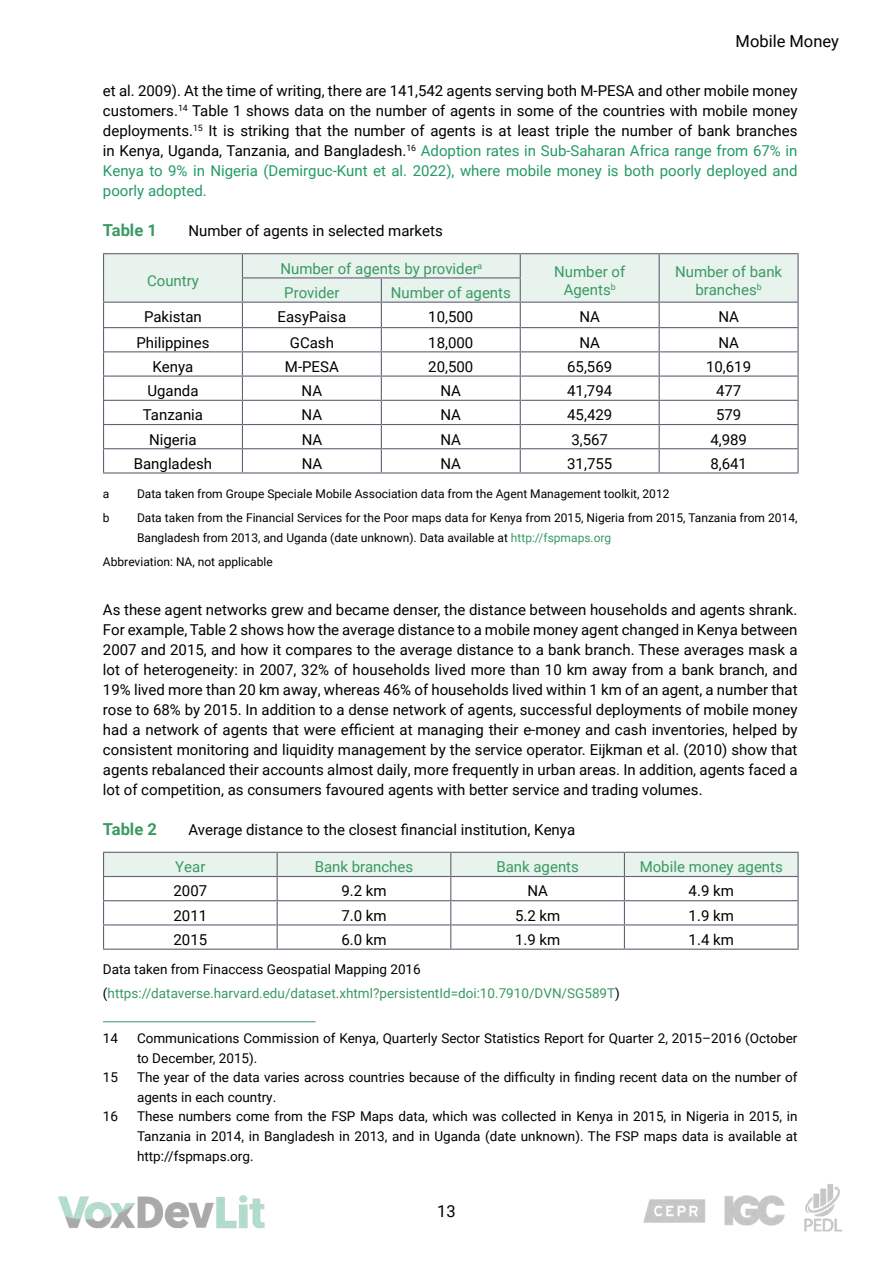
<style>
.page{position:relative;width:893px;height:1263px;background:#fff}
.page>*{position:absolute;margin:0;border:0;box-sizing:border-box;transform-origin:0 0}
.t1{font:16.5px "Roboto";color:#000}
.t2{font:700 16.5px "Roboto";color:#3a9963}
.t3{font:15px/20px "Roboto";color:#000;text-align:justify}
.t4{font:15px/18px "Roboto";color:#3a9963;text-align:center}
.t5{font:13.5px/20px "Roboto";color:#000}
.t6{font:13.5px/24.2px "Roboto";color:#3a9963}
.t7{font:12px/20px "Roboto";color:#000}
.s1{color:#239a64}
.s2{color:#3a9963}
.s3{color:#000}
</style>
<div class="page">
<img style="left:643px;top:1184px;width:199px;height:48px">
<hr style="left:103px;top:253px;width:139px;height:1px;background:#646275">
<hr style="left:242px;top:253px;width:139px;height:1px;background:#646275">
<hr style="left:381px;top:253px;width:139px;height:1px;background:#646275">
<hr style="left:520px;top:253px;width:139px;height:1px;background:#646275">
<hr style="left:659px;top:253px;width:140px;height:1px;background:#646275">
<hr style="left:797px;top:254px;width:2px;height:24px;background:#646275">
<hr style="left:797px;top:278px;width:2px;height:24px;background:#646275">
<hr style="left:659px;top:302px;width:140px;height:1px;background:#646275">
<hr style="left:797px;top:303px;width:2px;height:24px;background:#646275">
<hr style="left:659px;top:327px;width:140px;height:1px;background:#646275">
<hr style="left:797px;top:328px;width:2px;height:23px;background:#646275">
<hr style="left:659px;top:351px;width:140px;height:1px;background:#646275">
<hr style="left:797px;top:352px;width:2px;height:23px;background:#646275">
<hr style="left:659px;top:375px;width:140px;height:2px;background:#646275">
<hr style="left:797px;top:377px;width:2px;height:23px;background:#646275">
<hr style="left:659px;top:400px;width:140px;height:1px;background:#646275">
<hr style="left:797px;top:401px;width:2px;height:23px;background:#646275">
<hr style="left:659px;top:424px;width:140px;height:1px;background:#646275">
<hr style="left:797px;top:425px;width:2px;height:23px;background:#646275">
<hr style="left:659px;top:448px;width:140px;height:1px;background:#646275">
<svg style="left:103px;top:254px;width:695px;height:218px"></svg>
<hr style="left:797px;top:449px;width:2px;height:23px;background:#646275">
<hr style="left:103px;top:472px;width:139px;height:1px;background:#646275">
<hr style="left:242px;top:472px;width:139px;height:1px;background:#646275">
<hr style="left:381px;top:472px;width:139px;height:1px;background:#646275">
<hr style="left:520px;top:472px;width:139px;height:1px;background:#646275">
<hr style="left:659px;top:472px;width:140px;height:1px;background:#646275">
<hr style="left:624px;top:852px;width:175px;height:1px;background:#646275">
<hr style="left:797px;top:853px;width:2px;height:23px;background:#646275">
<hr style="left:624px;top:876px;width:175px;height:1px;background:#646275">
<hr style="left:797px;top:877px;width:2px;height:23px;background:#646275">
<hr style="left:624px;top:900px;width:175px;height:1px;background:#646275">
<hr style="left:797px;top:901px;width:2px;height:23px;background:#646275">
<hr style="left:624px;top:924px;width:175px;height:1px;background:#646275">
<svg style="left:103px;top:852px;width:695px;height:96px"></svg>
<hr style="left:797px;top:925px;width:2px;height:23px;background:#646275">
<hr style="left:103px;top:948px;width:174px;height:2px;background:#646275">
<hr style="left:277px;top:948px;width:174px;height:2px;background:#646275">
<hr style="left:451px;top:948px;width:173px;height:2px;background:#646275">
<hr style="left:624px;top:948px;width:175px;height:2px;background:#646275">
<hr style="left:103px;top:1021px;width:213px;height:1px;background:#3a9963">
<img style="left:58px;top:1195px;width:207px;height:34px">
<p class="t1" style="left:736px;top:30px;width:105px">Mobile Money</p>
<p class="t3" style="left:103px;top:81px;width:696px">et al. 2009). At the time of writing, there are 141,542 agents serving both M-PESA and other mobile money customers.<sup>14</sup> Table 1 shows data on the number of agents in some of the countries with mobile money deployments.<sup>15</sup> It is striking that the number of agents is at least triple the number of bank branches in Kenya, Uganda, Tanzania, and Bangladesh.<sup>16</sup> <span class="s1">Adoption rates in Sub-Saharan Africa range from 67% in Kenya to 9% in Nigeria (Demirguc-Kunt et al. 2022), where mobile money is both poorly deployed and poorly adopted.</span></p>
<p class="t2" style="left:103px;top:219px;width:55px">Table 1</p>
<p class="t3" style="left:188px;top:220px;width:256px">Number of agents in selected markets</p>
<p class="t4" style="left:147px;top:271px;width:53px">Country</p>
<p class="t4" style="left:280px;top:259px;width:203px">Number of agents by provider<sup>a</sup></p>
<p class="t4" style="left:554px;top:262px;width:73px">Number of<br>Agents<sup>b</sup></p>
<p class="t4" style="left:675px;top:262px;width:109px">Number of bank branches<sup>b</sup></p>
<p class="t4" style="left:284px;top:283px;width:57px">Provider</p>
<p class="t4" style="left:391px;top:283px;width:122px">Number of agents</p>
<p class="t3" style="left:144px;top:306px;width:59px">Pakistan</p>
<p class="t3" style="left:278px;top:306px;width:70px">EasyPaisa</p>
<p class="t3" style="left:428px;top:306px;width:47px">10,500</p>
<p class="t3" style="left:579px;top:306px;width:22px">NA</p>
<p class="t3" style="left:718px;top:306px;width:22px">NA</p>
<p class="t3" style="left:136px;top:332px;width:75px">Philippines</p>
<p class="t3" style="left:290px;top:332px;width:46px">GCash</p>
<p class="t3" style="left:428px;top:332px;width:47px">18,000</p>
<p class="t3" style="left:579px;top:332px;width:22px">NA</p>
<p class="t3" style="left:718px;top:332px;width:22px">NA</p>
<p class="t3" style="left:153px;top:356px;width:42px">Kenya</p>
<p class="t3" style="left:285px;top:356px;width:55px">M-PESA</p>
<p class="t3" style="left:428px;top:356px;width:47px">20,500</p>
<p class="t3" style="left:567px;top:356px;width:47px">65,569</p>
<p class="t3" style="left:706px;top:356px;width:47px">10,619</p>
<p class="t3" style="left:147px;top:380px;width:53px">Uganda</p>
<p class="t3" style="left:302px;top:380px;width:22px">NA</p>
<p class="t3" style="left:441px;top:380px;width:22px">NA</p>
<p class="t3" style="left:567px;top:380px;width:47px">41,794</p>
<p class="t3" style="left:716px;top:380px;width:27px">477</p>
<p class="t3" style="left:143px;top:404px;width:62px">Tanzania</p>
<p class="t3" style="left:302px;top:404px;width:22px">NA</p>
<p class="t3" style="left:441px;top:404px;width:22px">NA</p>
<p class="t3" style="left:567px;top:404px;width:47px">45,429</p>
<p class="t3" style="left:716px;top:404px;width:27px">579</p>
<p class="t3" style="left:149px;top:429px;width:49px">Nigeria</p>
<p class="t3" style="left:302px;top:429px;width:22px">NA</p>
<p class="t3" style="left:441px;top:429px;width:22px">NA</p>
<p class="t3" style="left:571px;top:429px;width:38px">3,567</p>
<p class="t3" style="left:710px;top:429px;width:38px">4,989</p>
<p class="t3" style="left:134px;top:453px;width:80px">Bangladesh</p>
<p class="t3" style="left:302px;top:453px;width:22px">NA</p>
<p class="t3" style="left:441px;top:453px;width:22px">NA</p>
<p class="t3" style="left:567px;top:453px;width:47px">31,755</p>
<p class="t3" style="left:710px;top:453px;width:38px">8,641</p>
<p class="t7" style="left:103px;top:483px;width:8px">a</p>
<p class="t7" style="left:137px;top:483px;width:534px">Data taken from Groupe Speciale Mobile Association data from the Agent Management toolkit, 2012</p>
<p class="t7" style="left:103px;top:507px;width:8px">b</p>
<p class="t7" style="left:137px;top:507px;width:662px">Data taken from the Financial Services for the Poor maps data for Kenya from 2015, Nigeria from 2015, Tanzania from 2014,<br>Bangladesh from 2013, and Uganda (date unknown). Data available at <span class="s2">http://fspmaps.org</span></p>
<p class="t7" style="left:103px;top:551px;width:171px">Abbreviation: NA, not applicable</p>
<p class="t3" style="left:103px;top:599px;width:696px">As these agent networks grew and became denser, the distance between households and agents shrank.<br>For example, Table 2 shows how the average distance to a mobile money agent changed in Kenya between 2007 and 2015, and how it compares to the average distance to a bank branch. These averages mask a lot of heterogeneity: in 2007, 32% of households lived more than 10 km away from a bank branch, and 19% lived more than 20 km away, whereas 46% of households lived within 1 km of an agent, a number that rose to 68% by 2015. In addition to a dense network of agents, successful deployments of mobile money had a network of agents that were efficient at managing their e-money and cash inventories, helped by consistent monitoring and liquidity management by the service operator. Eijkman et al. (2010) show that agents rebalanced their accounts almost daily, more frequently in urban areas. In addition, agents faced a lot of competition, as consumers favoured agents with better service and trading volumes.</p>
<p class="t2" style="left:103px;top:817px;width:55px">Table 2</p>
<p class="t3" style="left:188px;top:819px;width:388px">Average distance to the closest financial institution, Kenya</p>
<p class="t4" style="left:175px;top:857px;width:32px">Year</p>
<p class="t4" style="left:315px;top:857px;width:100px">Bank branches</p>
<p class="t4" style="left:496px;top:857px;width:84px">Bank agents</p>
<p class="t4" style="left:640px;top:857px;width:145px">Mobile money agents</p>
<p class="t3" style="left:173px;top:881px;width:35px">2007</p>
<p class="t3" style="left:341px;top:881px;width:47px">9.2 km</p>
<p class="t3" style="left:527px;top:881px;width:22px">NA</p>
<p class="t3" style="left:689px;top:881px;width:47px">4.9 km</p>
<p class="t3" style="left:173px;top:905px;width:35px">2011</p>
<p class="t3" style="left:341px;top:905px;width:47px">7.0 km</p>
<p class="t3" style="left:515px;top:905px;width:47px">5.2 km</p>
<p class="t3" style="left:689px;top:905px;width:47px">1.9 km</p>
<p class="t3" style="left:173px;top:929px;width:35px">2015</p>
<p class="t3" style="left:341px;top:929px;width:47px">6.0 km</p>
<p class="t3" style="left:515px;top:929px;width:47px">1.9 km</p>
<p class="t3" style="left:689px;top:929px;width:47px">1.4 km</p>
<p class="t6" style="left:103px;top:956px;width:518px"><span class="s3">Data taken from Finaccess Geospatial Mapping 2016 (</span>https://dataverse.harvard.edu/dataset.xhtml?persistentId=doi:10.7910/DVN/SG589T<span class="s3">)</span></p>
<p class="t5" style="left:103px;top:1028px;width:17px">14</p>
<p class="t5" style="left:137px;top:1028px;width:662px">Communications Commission of Kenya, Quarterly Sector Statistics Report for Quarter 2, 2015–2016 (October to December, 2015).</p>
<p class="t5" style="left:103px;top:1067px;width:17px">15</p>
<p class="t5" style="left:137px;top:1067px;width:662px">The year of the data varies across countries because of the difficulty in finding recent data on the number of agents in each country.</p>
<p class="t5" style="left:103px;top:1106px;width:17px">16</p>
<p class="t5" style="left:137px;top:1106px;width:662px;text-align:justify">These numbers come from the FSP Maps data, which was collected in Kenya in 2015, in Nigeria in 2015, in Tanzania in 2014, in Bangladesh in 2013, and in Uganda (date unknown). The FSP maps data is available at http://fspmaps.org.</p>
<p class="t1" style="left:437px;top:1200px;width:20px">13</p>
</div>
